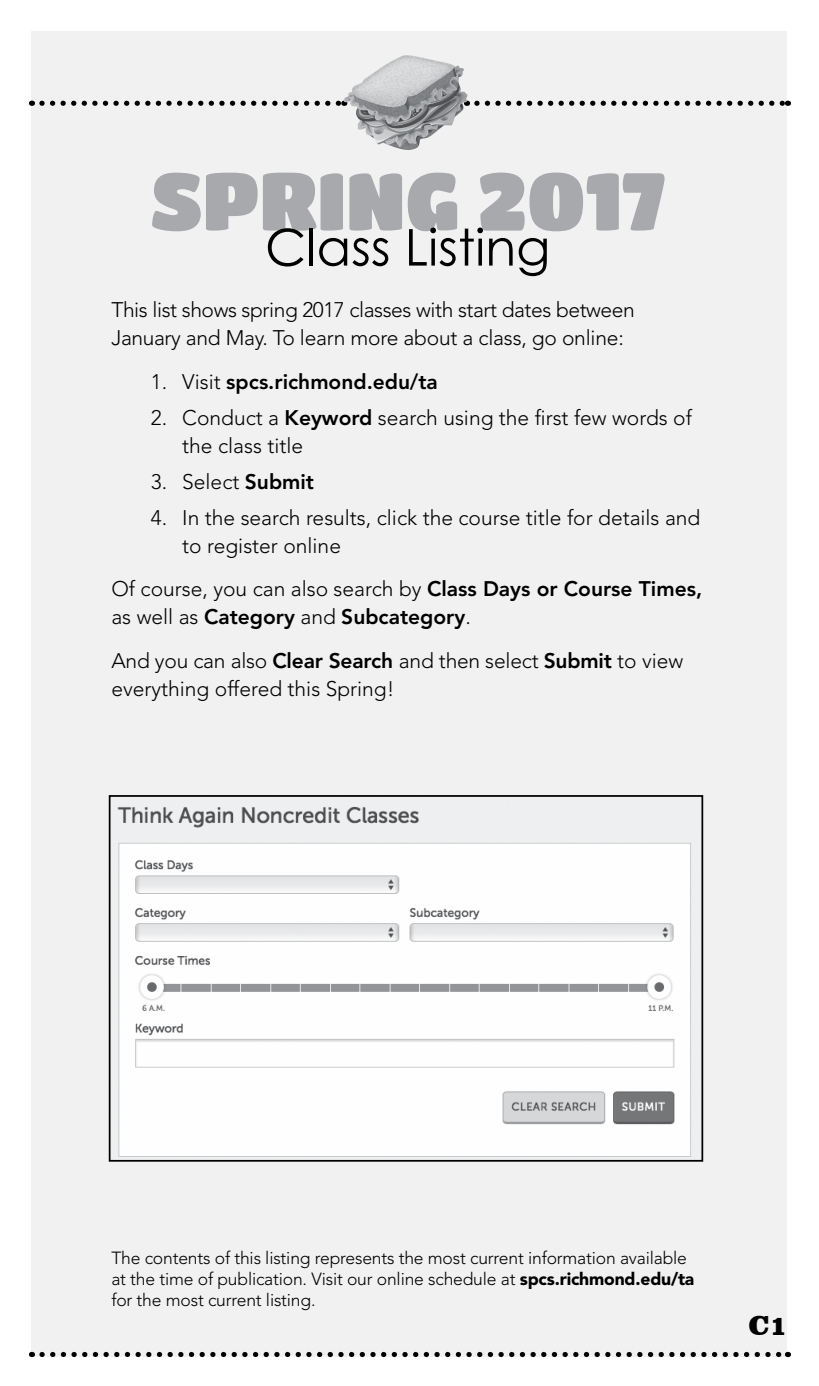
<style>
.page{position:relative;width:819px;height:1386px;background:#fff}
.page>*{position:absolute;margin:0;border:0;box-sizing:border-box;transform-origin:0 0}
.t1{font:80.5px "Titan One";color:#a7a9ac}
.t2{font:50.75px "Century Gothic";color:#000}
.t3{font:900 28px "Clarendon BT";color:#000}
.t4{font:300 21px/28px "Avenir LT Std";color:#000}
.t5{font:800 21px/28px "Avenir LT Std";color:#000}
.t6{font:300 21px/28px "Avenir LT Std";letter-spacing:-.02em;color:#000}
.t7{font:300 17.5px/21px "Avenir LT Std";letter-spacing:-.01em;color:#000}
.s1{font-weight:300}
.s2{font-weight:800}
.s3{font-weight:900}
</style>
<div class="page">
<div style="left:32px;top:32px;width:756px;height:1325px;background:#f1f1f2"></div>
<img style="left:117px;top:806px;width:574px;height:351px">
<div style="left:109px;top:795px;width:594px;height:367px;border:2px solid #000"></div>
<svg style="left:477px;top:101px;width:311px;height:5px"></svg>
<svg style="left:42px;top:1352px;width:740px;height:5px"></svg>
<svg style="left:42px;top:55px;width:427px;height:95px"></svg>
<h1 class="t1" style="left:150px;top:153px;width:517px">Spring 2017</h1>
<h2 class="t2" style="left:265px;top:216px;width:287px">Class Listing</h2>
<p class="t6" style="left:111px;top:296px;width:525px">This list shows spring 2017 classes with start dates between<br>January and May. To learn more about a class, go online:</p>
<p class="t5" style="left:151px;top:368px;width:289px"><span class="s1">1. Visit</span> spcs.richmond.edu/ta</p>
<p class="t4" style="left:182px;top:404px;width:511px;text-indent:-31px">2. Conduct a <span class="s2">Keyword</span> search using the first few words of the class title</p>
<p class="t4" style="left:151px;top:468px;width:165px">3. Select <span class="s2">Submit</span></p>
<p class="t4" style="left:182px;top:503px;width:520px;text-indent:-32px">4. In the search results, click the course title for details and to register online</p>
<p class="t5" style="left:111px;top:575px;width:592px"><span class="s1">Of course, you can also search by</span> Class Days or Course Times, <span class="s1">as well as</span> Category <span class="s1">and</span> Subcategory<span class="s1">.</span></p>
<p class="t4" style="left:111px;top:647px;width:573px">And you can also <span class="s2">Clear Search</span> and then select <span class="s2">Submit</span> to view everything offered this Spring!</p>
<p class="t7" style="left:111px;top:1248px;width:584px">The contents of this listing represents the most current information available at the time of publication. Visit our online schedule at <span class="s3">spcs.richmond.edu/ta </span>for the most current listing.</p>
<h3 class="t3" style="left:749px;top:1308px;width:40px">C1</h3>
</div>
